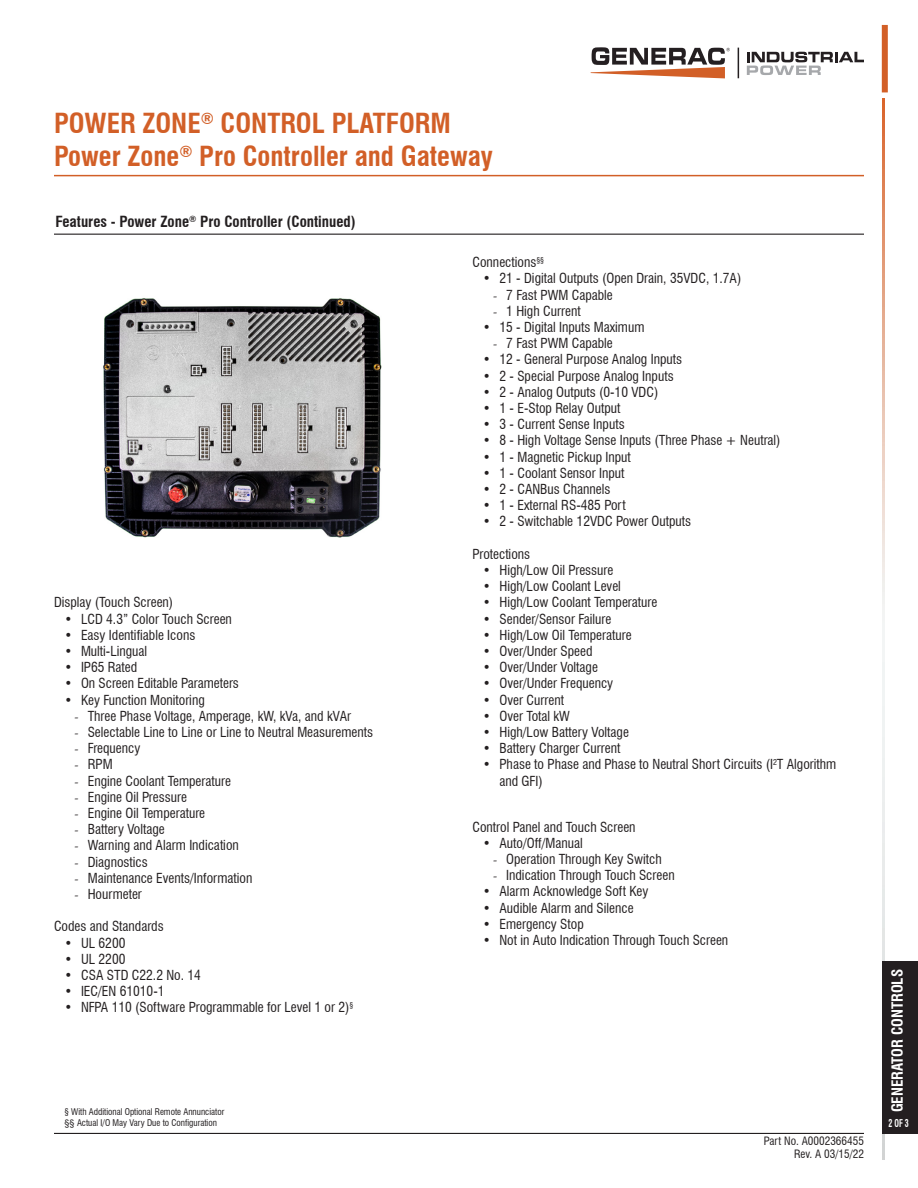
<style>
.page{position:relative;width:918px;height:1188px;background:#fff}
.page>*{position:absolute;margin:0;border:0;box-sizing:border-box;transform-origin:0 0}
.t1{font:700 condensed 27px/32.4px "Swiss 721 BT";color:#d25f27}
.t2{font:700 condensed 15px "Swiss 721 BT";color:#231f20}
.t3{font:700 condensed 15px "Swiss 721 BT";color:#fff}
.Headers{font:condensed 13.5px/16.2px "Swiss 721 BT";color:#231f20}
.t4{font:condensed 11.25px/13.5px "Swiss 721 BT";color:#231f20;text-align:right}
.t5{font:700 condensed 10.5px "Swiss 721 BT";color:#fff;scale:.75 1}
.t6{font:condensed 9px "Swiss 721 BT";color:#231f20}
.s1{font-family:"Minion Pro";font-stretch:normal}
.s2{font-family:"Arial";font-stretch:normal}
</style>
<div class="page">
<hr style="left:54px;top:1133px;width:810px;height:1px;background:#231f20">
<hr style="left:54px;top:175px;width:810px;height:1px;background:#d25f27">
<svg style="left:883px;top:99px;width:1px;height:1060px"></svg>
<div style="left:882px;top:25px;width:6px;height:67px;background:#d25f27"></div>
<div style="left:887px;top:962px;width:31px;height:172px;background:#241f21"></div>
<div style="left:883px;top:962px;width:32px;height:172px;background:#241f21"></div>
<svg style="left:591px;top:47px;width:139px;height:31px"></svg>
<hr style="left:738px;top:48px;width:1px;height:30px;background:#241f21">
<svg style="left:747px;top:52px;width:117px;height:23px"></svg>
<hr style="left:54px;top:234px;width:810px;height:1px;background:#231f20">
<img style="left:103px;top:298px;width:279px;height:240px">
<h1 class="t1" style="left:54px;top:107px;width:440px">POWER ZONE<sup>®</sup> CONTROL PLATFORM<br>Power Zone<sup>®</sup> Pro Controller and Gateway</h1>
<p class="t2" style="left:56px;top:213px;width:302px">Features - Power Zone<sup>®</sup> Pro Controller (Continued)</p>
<p class="Headers" style="left:54px;top:594px;width:121px">Display (Touch Screen)</p>
<p class="Headers" style="left:64px;top:611px;width:169px">• LCD 4.3” Color Touch Screen</p>
<p class="Headers" style="left:64px;top:627px;width:132px">• Easy Identifiable Icons</p>
<p class="Headers" style="left:64px;top:643px;width:84px">• Multi-Lingual</p>
<p class="Headers" style="left:64px;top:659px;width:74px">• IP65 Rated</p>
<p class="Headers" style="left:64px;top:675px;width:176px">• On Screen Editable Parameters</p>
<p class="Headers" style="left:64px;top:692px;width:142px">• Key Function Monitoring</p>
<p class="Headers" style="left:74px;top:708px;width:278px"><span class="s1">-</span> Three Phase Voltage, Amperage, kW, kVa, and kVAr</p>
<p class="Headers" style="left:74px;top:724px;width:300px"><span class="s1">-</span> Selectable Line to Line or Line to Neutral Measurements</p>
<p class="Headers" style="left:74px;top:740px;width:68px"><span class="s1">-</span> Frequency</p>
<p class="Headers" style="left:74px;top:756px;width:40px"><span class="s1">-</span> RPM</p>
<p class="Headers" style="left:74px;top:773px;width:158px"><span class="s1">-</span> Engine Coolant Temperature</p>
<p class="Headers" style="left:74px;top:789px;width:114px"><span class="s1">-</span> Engine Oil Pressure</p>
<p class="Headers" style="left:74px;top:805px;width:133px"><span class="s1">-</span> Engine Oil Temperature</p>
<p class="Headers" style="left:74px;top:821px;width:92px"><span class="s1">-</span> Battery Voltage</p>
<p class="Headers" style="left:74px;top:837px;width:166px"><span class="s1">-</span> Warning and Alarm Indication</p>
<p class="Headers" style="left:74px;top:854px;width:75px"><span class="s1">-</span> Diagnostics</p>
<p class="Headers" style="left:74px;top:870px;width:180px"><span class="s1">-</span> Maintenance Events/Information</p>
<p class="Headers" style="left:74px;top:886px;width:69px"><span class="s1">-</span> Hourmeter</p>
<p class="Headers" style="left:54px;top:918px;width:111px">Codes and Standards</p>
<p class="Headers" style="left:64px;top:935px;width:62px">• UL 6200</p>
<p class="Headers" style="left:64px;top:951px;width:62px">• UL 2200</p>
<p class="Headers" style="left:64px;top:967px;width:138px">• CSA STD C22.2 No. 14</p>
<p class="Headers" style="left:64px;top:983px;width:102px">• IEC/EN 61010-1</p>
<p class="Headers" style="left:64px;top:999px;width:290px">• NFPA 110 (Software Programmable for Level 1 or 2)<sup>§</sup></p>
<p class="t6" style="left:64px;top:1106px;width:161px">§ With Additional Optional Remote Annunciator</p>
<p class="t6" style="left:64px;top:1117px;width:154px"><span class="s2">§§</span> Actual I/O May Vary Due to Configuration</p>
<p class="Headers" style="left:472px;top:254px;width:73px">Connections<sup>§§</sup></p>
<p class="Headers" style="left:483px;top:270px;width:260px">• 21 - Digital Outputs (Open Drain, 35VDC, 1.7A)</p>
<p class="Headers" style="left:493px;top:287px;width:122px"><span class="s1">-</span> 7 Fast PWM Capable</p>
<p class="Headers" style="left:493px;top:303px;width:89px"><span class="s1">-</span> 1 High Current</p>
<p class="Headers" style="left:483px;top:319px;width:163px">• 15 - Digital Inputs Maximum</p>
<p class="Headers" style="left:493px;top:335px;width:122px"><span class="s1">-</span> 7 Fast PWM Capable</p>
<p class="Headers" style="left:483px;top:351px;width:201px">• 12 - General Purpose Analog Inputs</p>
<p class="Headers" style="left:483px;top:368px;width:192px">• 2 - Special Purpose Analog Inputs</p>
<p class="Headers" style="left:483px;top:384px;width:177px">• 2 - Analog Outputs (0-10 VDC)</p>
<p class="Headers" style="left:483px;top:400px;width:139px">• 1 - E-Stop Relay Output</p>
<p class="Headers" style="left:483px;top:416px;width:143px">• 3 - Current Sense Inputs</p>
<p class="Headers" style="left:483px;top:432px;width:299px">• 8 - High Voltage Sense Inputs (Three Phase + Neutral)</p>
<p class="Headers" style="left:483px;top:449px;width:149px">• 1 - Magnetic Pickup Input</p>
<p class="Headers" style="left:483px;top:465px;width:143px">• 1 - Coolant Sensor Input</p>
<p class="Headers" style="left:483px;top:481px;width:129px">• 2 - CANBus Channels</p>
<p class="Headers" style="left:483px;top:497px;width:144px">• 1 - External RS-485 Port</p>
<p class="Headers" style="left:483px;top:513px;width:210px">• 2 - Switchable 12VDC Power Outputs</p>
<p class="Headers" style="left:472px;top:546px;width:59px">Protections</p>
<p class="Headers" style="left:483px;top:562px;width:132px">• High/Low Oil Pressure</p>
<p class="Headers" style="left:483px;top:578px;width:139px">• High/Low Coolant Level</p>
<p class="Headers" style="left:483px;top:594px;width:176px">• High/Low Coolant Temperature</p>
<p class="Headers" style="left:483px;top:611px;width:130px">• Sender/Sensor Failure</p>
<p class="Headers" style="left:483px;top:627px;width:150px">• High/Low Oil Temperature</p>
<p class="Headers" style="left:483px;top:643px;width:111px">• Over/Under Speed</p>
<p class="Headers" style="left:483px;top:659px;width:116px">• Over/Under Voltage</p>
<p class="Headers" style="left:483px;top:675px;width:132px">• Over/Under Frequency</p>
<p class="Headers" style="left:483px;top:692px;width:83px">• Over Current</p>
<p class="Headers" style="left:483px;top:708px;width:88px">• Over Total kW</p>
<p class="Headers" style="left:483px;top:724px;width:147px">• High/Low Battery Voltage</p>
<p class="Headers" style="left:483px;top:740px;width:139px">• Battery Charger Current</p>
<p class="Headers" style="left:500px;top:756px;width:338px;text-indent:-17px">• Phase to Phase and Phase to Neutral Short Circuits (I<sup>2</sup>T Algorithm and GFI)</p>
<p class="Headers" style="left:472px;top:819px;width:165px">Control Panel and Touch Screen</p>
<p class="Headers" style="left:483px;top:835px;width:101px">• Auto/Off/Manual</p>
<p class="Headers" style="left:493px;top:851px;width:170px"><span class="s1">-</span> Operation Through Key Switch</p>
<p class="Headers" style="left:493px;top:867px;width:183px"><span class="s1">-</span> Indication Through Touch Screen</p>
<p class="Headers" style="left:483px;top:883px;width:167px">• Alarm Acknowledge Soft Key</p>
<p class="Headers" style="left:483px;top:900px;width:152px">• Audible Alarm and Silence</p>
<p class="Headers" style="left:483px;top:916px;width:102px">• Emergency Stop</p>
<p class="Headers" style="left:483px;top:932px;width:247px">• Not in Auto Indication Through Touch Screen</p>
<p class="t4" style="left:764px;top:1134px;width:102px">Part No. A0002366455<br>Rev. A 03/15/22</p>
<p class="t3" style="left:888px;top:1112px;width:145px;rotate:-90deg">GENERATOR CONTROLS</p>
<p class="t5" style="left:889px;top:1117px;width:29px">2 OF 3</p>
</div>
